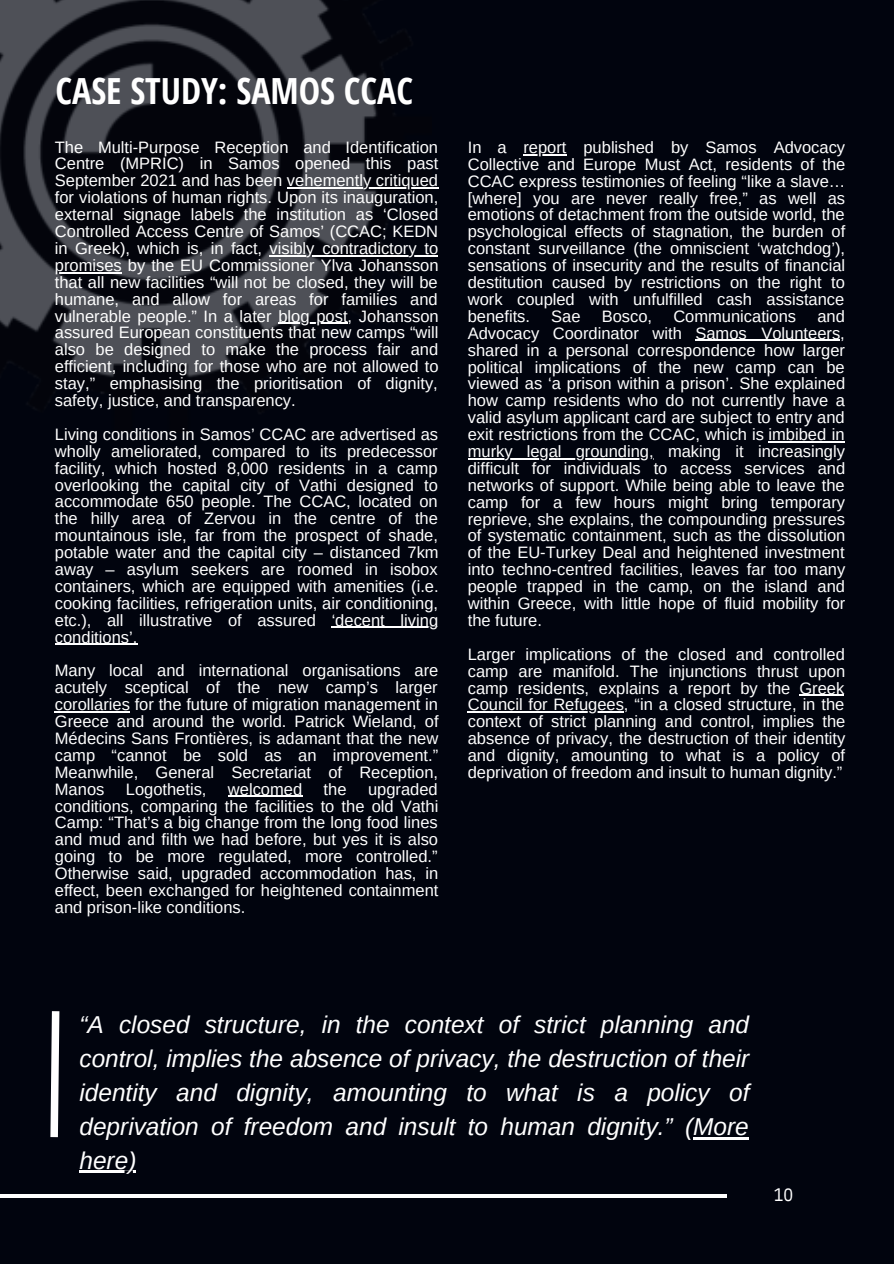
<style>
.page{position:relative;width:894px;height:1264px;background:#fff}
.page>*{position:absolute;margin:0;border:0;box-sizing:border-box;transform-origin:0 0}
.t1{font:700 36px "Open Sans Condensed";color:#fff}
.t2{font:italic 24.45px/33.8px "Arimo";color:#fff;text-align:justify}
.t3{font:18px "IBM Plex Sans Cond";color:#fff}
.t4{font:16.5px/17px "Arimo";color:#fff;text-align:justify}
</style>
<div class="page">
<div style="left:0;top:0;width:893px;height:1263px;background:#01040e"></div>
<img style="left:0;top:0;width:431px;height:394px">
<hr style="left:287px;top:187px;width:151px;height:2px;background:#fff">
<hr style="left:269px;top:255px;width:169px;height:1px;background:#fff">
<hr style="left:55px;top:272px;width:67px;height:1px;background:#fff">
<hr style="left:278px;top:323px;width:69px;height:1px;background:#fff">
<hr style="left:331px;top:627px;width:107px;height:1px;background:#fff">
<hr style="left:55px;top:643px;width:82px;height:2px;background:#fff">
<hr style="left:55px;top:711px;width:75px;height:1px;background:#fff">
<hr style="left:228px;top:795px;width:74px;height:2px;background:#fff">
<hr style="left:693px;top:1136px;width:55px;height:3px;background:#fff">
<hr style="left:79px;top:1170px;width:57px;height:3px;background:#fff">
<hr style="left:523px;top:154px;width:43px;height:1px;background:#fff">
<hr style="left:695px;top:340px;width:145px;height:1px;background:#fff">
<hr style="left:768px;top:441px;width:76px;height:1px;background:#fff">
<hr style="left:467px;top:458px;width:186px;height:1px;background:#fff">
<hr style="left:799px;top:694px;width:45px;height:1px;background:#fff">
<hr style="left:467px;top:711px;width:156px;height:1px;background:#fff">
<svg style="left:50px;top:1011px;width:9px;height:126px"></svg>
<hr style="left:0;top:1194px;width:726px;height:3px;background:#fff">
<p class="t1" style="left:55px;top:66px;width:359px">CASE STUDY: SAMOS CCAC</p>
<p class="t4" style="left:55px;top:138px;width:385px">The Multi-Purpose Reception and Identification Centre (MPRIC) in Samos opened this past September 2021 and has been vehemently critiqued for violations of human rights. Upon its inauguration, external signage labels the institution as ‘Closed Controlled Access Centre of Samos’ (CCAC; KEDN in Greek), which is, in fact, visibly contradictory to promises by the EU Commissioner Ylva Johansson that all new facilities “will not be closed, they will be humane, and allow for areas for families and vulnerable people.” In a later blog post, Johansson assured European constituents that new camps “will also be designed to make the process fair and efficient, including for those who are not allowed to stay,” emphasising the prioritisation of dignity, safety, justice, and transparency.</p>
<p class="t4" style="left:55px;top:425px;width:385px">Living conditions in Samos’ CCAC are advertised as wholly ameliorated, compared to its predecessor facility, which hosted 8,000 residents in a camp overlooking the capital city of Vathi designed to accommodate 650 people. The CCAC, located on the hilly area of Zervou in the centre of the mountainous isle, far from the prospect of shade, potable water and the capital city – distanced 7km away – asylum seekers are roomed in isobox containers, which are equipped with amenities (i.e. cooking facilities, refrigeration units, air conditioning, etc.), all illustrative of assured ‘decent living conditions’.</p>
<p class="t4" style="left:55px;top:662px;width:385px">Many local and international organisations are acutely sceptical of the new camp’s larger corollaries for the future of migration management in Greece and around the world. Patrick Wieland, of Médecins Sans Frontières, is adamant that the new camp “cannot be sold as an improvement.” Meanwhile, General Secretariat of Reception, Manos</p>
<p class="t4" style="left:55px;top:780px;width:385px;text-indent:313px">upgraded conditions, comparing the facilities to the old Vathi Camp: “That’s a big change from the long food lines and mud and filth we had before, but yes it is also going to be more regulated, more controlled.” Otherwise said, upgraded accommodation has, in effect, been exchanged for heightened containment and prison-like conditions.</p>
<p class="t4" style="left:126px;top:780px;width:82px">Logothetis,</p>
<p class="t4" style="left:228px;top:780px;width:76px">welcomed</p>
<p class="t4" style="left:323px;top:780px;width:24px">the</p>
<p class="t4" style="left:467px;top:139px;width:379px">In a report published by Samos Advocacy Collective and Europe Must Act, residents of the CCAC express testimonies of feeling “like a slave… [where] you are never really free,” as well as emotions of detachment from the outside world, the psychological effects of stagnation, the burden of constant surveillance (the omniscient ‘watchdog’), sensations of insecurity and the results of financial destitution caused by restrictions on the right to work coupled with unfulfilled cash assistance benefits.</p>
<p class="t4" style="left:467px;top:307px;width:379px;text-indent:349px">and Advocacy Coordinator with Samos Volunteers, shared in a personal correspondence how larger political implications of the new camp can be viewed as ‘a prison within a prison’. She explained how camp residents who do not currently have a valid asylum applicant card are subject to entry and exit restrictions from the CCAC, which is imbibed in murky legal grounding, making it increasingly difficult for individuals to access services and networks of support. While being able to leave the camp for a few hours might bring temporary reprieve, she explains, the compounding pressures of systematic containment, such as the dissolution of the EU-Turkey Deal and heightened investment into techno-centred facilities, leaves far too many people trapped in the camp, on the island and within Greece, with little hope of fluid mobility for the future.</p>
<p class="t4" style="left:467px;top:645px;width:379px">Larger implications of the closed and controlled camp are manifold. The injunctions thrust upon camp residents, explains a report by the Greek Council for Refugees, “in a closed structure, in the context of strict planning and control, implies the absence of privacy, the destruction of their identity and dignity, amounting to what is a policy of deprivation of freedom and insult to human dignity.”</p>
<p class="t4" style="left:551px;top:307px;width:31px">Sae</p>
<p class="t4" style="left:601px;top:307px;width:52px">Bosco,</p>
<p class="t4" style="left:673px;top:307px;width:124px">Communications</p>
<p class="t2" style="left:79px;top:1008px;width:671px">“A closed structure, in the context of strict planning and control, implies the absence of privacy, the destruction of their identity and dignity, amounting to what is a policy of deprivation of freedom and insult to human dignity.” (More here)</p>
<p class="t3" style="left:773px;top:1182px;width:21px">10</p>
</div>
